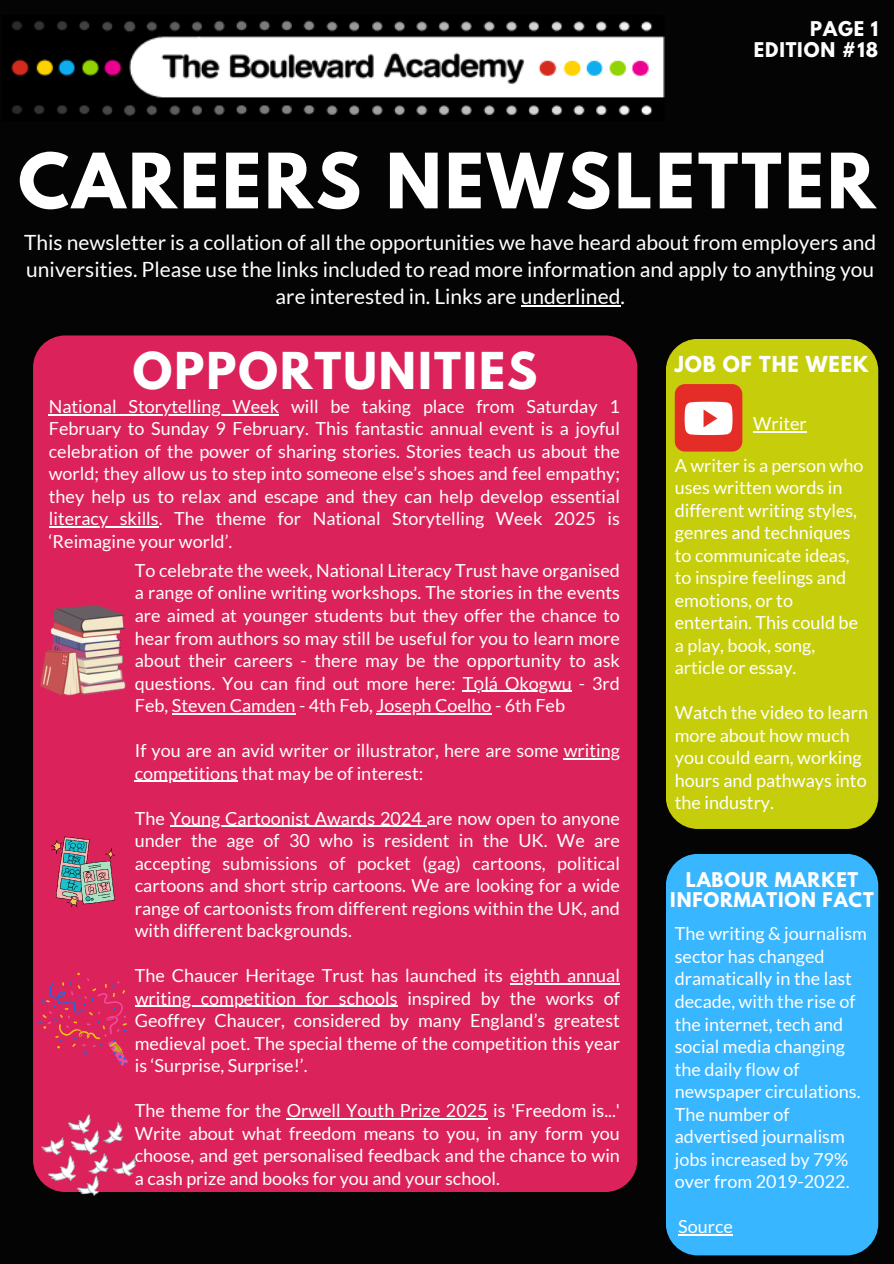
<style>
.page{position:relative;width:894px;height:1264px;background:#fff}
.page>*{position:absolute;margin:0;border:0;box-sizing:border-box;transform-origin:0 0}
.t1{font:700 67.5px "League Spartan";letter-spacing:.045em;color:#fff}
.t2{font:700 45px "League Spartan";letter-spacing:.045em;color:#fff}
.t3{font:21px/27px "Lato";color:#fff;text-align:center}
.t4{font:700 19.5px "League Spartan";letter-spacing:.045em;color:#fff}
.t5{font:18px/22.5px "Lato";color:#fff;text-align:justify}
.t6{font:700 18px/20.2px "League Spartan";letter-spacing:.045em;color:#fff;text-align:center}
.t7{font:700 18px/20.2px "League Spartan";letter-spacing:.045em;color:#fdfdfd;text-align:right}
.s1{font-family:"Noto Sans"}
</style>
<div class="page">
<div style="left:0;top:0;width:893px;height:1263px;background:#040404"></div>
<div style="left:33px;top:335px;width:604px;height:856px;background:#dc225a;border-radius:32px"></div>
<div style="left:665px;top:339px;width:213px;height:490px;background:#c6ce0c;border-radius:32px"></div>
<div style="left:665px;top:853px;width:213px;height:402px;background:#38b6ff;border-radius:32px"></div>
<hr style="left:520px;top:305px;width:100px;height:1px;background:#fff">
<img style="left:11px;top:20px;width:654px;height:96px">
<div style="left:674px;top:384px;width:68px;height:67px;background:#e52d27;border-radius:10px"></div>
<svg style="left:684px;top:402px;width:48px;height:33px;background:#fbe3e2"></svg>
<img style="left:41px;top:605px;width:84px;height:90px">
<img style="left:51px;top:836px;width:64px;height:71px">
<svg style="left:38px;top:972px;width:90px;height:93px"></svg>
<img style="left:42px;top:1114px;width:93px;height:81px">
<hr style="left:462px;top:690px;width:109px;height:1px;background:#fff">
<hr style="left:172px;top:713px;width:123px;height:1px;background:#fff">
<hr style="left:376px;top:713px;width:115px;height:1px;background:#fff">
<hr style="left:563px;top:758px;width:56px;height:1px;background:#fff">
<hr style="left:135px;top:780px;width:103px;height:1px;background:#fff">
<hr style="left:170px;top:825px;width:256px;height:1px;background:#fff">
<hr style="left:510px;top:983px;width:109px;height:1px;background:#fff">
<hr style="left:135px;top:1005px;width:262px;height:1px;background:#fff">
<hr style="left:286px;top:1118px;width:201px;height:1px;background:#fff">
<hr style="left:752px;top:431px;width:54px;height:1px;background:#fff">
<hr style="left:678px;top:1234px;width:54px;height:1px;background:#fff">
<hr style="left:49px;top:414px;width:230px;height:1px;background:#fff">
<hr style="left:49px;top:526px;width:110px;height:1px;background:#fff">
<p class="t7" style="left:753px;top:21px;width:126px">PAGE 1<br>EDITION #18</p>
<h1 class="t1" style="left:18px;top:148px;width:858px">CAREERS NEWSLETTER</h1>
<h5 class="t3" style="left:24px;top:228px;width:853px">This newsletter is a collation of all the opportunities we have heard about from employers and universities. Please use the links included to read more information and apply to anything you are interested in. Links are underlined.</h5>
<h4 class="t2" style="left:133px;top:348px;width:406px">OPPORTUNITIES</h4>
<p class="t5" style="left:49px;top:394px;width:572px">National Storytelling Week will be taking place from Saturday 1<br>February to Sunday 9 February. This fantastic annual event is a joyful celebration of the power of sharing stories. Stories teach us about the world; they allow us to step into someone else’s shoes and feel empathy; they help us to relax and escape and they can help develop essential</p>
<h5 class="t5" style="left:49px;top:507px;width:572px">literacy skills. The theme for National Storytelling Week 2025 is ‘Reimagine your world’.</h5>
<p class="t5" style="left:135px;top:558px;width:486px">To celebrate the week, National Literacy Trust have organised a range of online writing workshops. The stories in the events are aimed at younger students but they offer the chance to hear from authors so may still be useful for you to learn more about their careers - there may be the opportunity to ask questions. You can find out more here: T<span class="s1">ọ</span>lá Okogwu - 3rd</p>
<p class="t5" style="left:135px;top:693px;width:431px">Feb, Steven Camden - 4th Feb, Joseph Coelho - 6th Feb</p>
<p class="t5" style="left:135px;top:738px;width:486px">If you are an avid writer or illustrator, here are some writing</p>
<p class="t5" style="left:135px;top:761px;width:290px">competitions that may be of interest:</p>
<p class="t5" style="left:135px;top:806px;width:486px">The Young Cartoonist Awards 2024 are now open to anyone</p>
<p class="t5" style="left:135px;top:828px;width:486px">under the age of 30 who is resident in the UK. We are accepting submissions of pocket (gag) cartoons, political cartoons and short strip cartoons. We are looking for a wide range of cartoonists from different regions within the UK, and with different backgrounds.</p>
<p class="t5" style="left:135px;top:963px;width:486px">The Chaucer Heritage Trust has launched its eighth annual</p>
<p class="t5" style="left:135px;top:986px;width:486px">writing competition for schools inspired by the works of Geoffrey Chaucer, considered by many England’s greatest medieval poet. The special theme of the competition this year is ‘Surprise, Surprise!’.</p>
<p class="t5" style="left:135px;top:1098px;width:486px">The theme for the Orwell Youth Prize 2025 is 'Freedom is...'</p>
<p class="t5" style="left:135px;top:1121px;width:486px">Write about what freedom means to you, in any form you choose, and get personalised feedback and the chance to win a cash prize and books for you and your school.</p>
<p class="t4" style="left:674px;top:354px;width:195px">JOB OF THE WEEK</p>
<p class="t5" style="left:752px;top:412px;width:55px">Writer</p>
<p class="t5" style="left:674px;top:453px;width:190px;text-align:left">A writer is a person who uses written words in different writing styles, genres and techniques to communicate ideas, to inspire feelings and emotions, or to entertain. This could be a play, book, song, article or essay.</p>
<p class="t5" style="left:674px;top:701px;width:195px;text-align:left">Watch the video to learn more about how much you could earn, working hours and pathways into the industry.</p>
<h2 class="t6" style="left:670px;top:871px;width:205px">LABOUR MARKET<br>INFORMATION FACT</h2>
<p class="t5" style="left:674px;top:922px;width:194px;text-align:left">The writing &amp; journalism sector has changed dramatically in the last decade, with the rise of the internet, tech and social media changing the daily flow of newspaper circulations.</p>
<p class="t5" style="left:674px;top:1102px;width:176px;text-align:left">The number of advertised journalism jobs increased by 79% over from 2019-2022.</p>
<p class="t5" style="left:678px;top:1214px;width:56px">Source</p>
</div>
